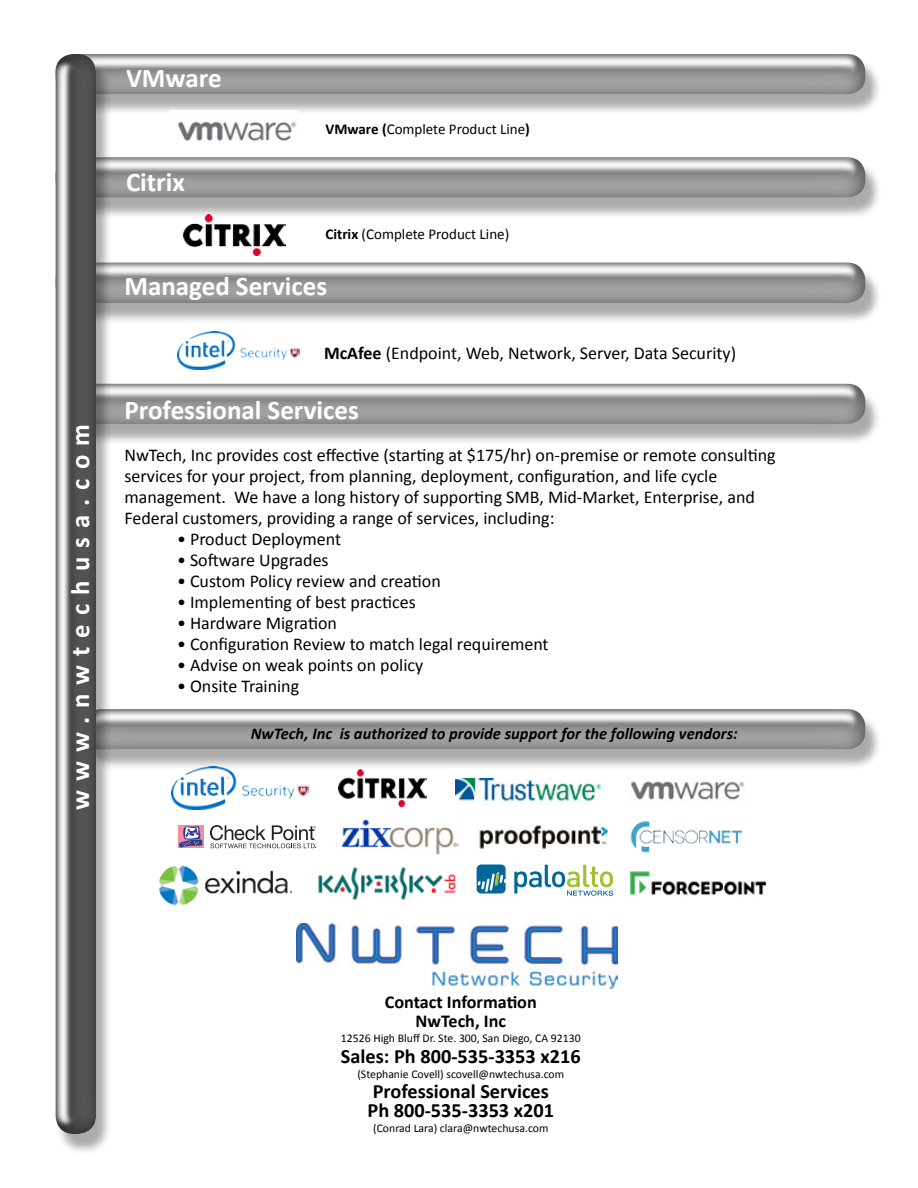
<style>
.page{position:relative;width:918px;height:1188px;background:#fff}
.page>*{position:absolute;margin:0;border:0;box-sizing:border-box;transform-origin:0 0}
.t1{font:700 27px "Calibri";color:#fff}
.t2{font:700 26.85px "Calibri";letter-spacing:.34em;color:#fff}
.t3{font:700 20.25px "Calibri";color:#000}
.t4{font:700 18.15px "Calibri";color:#000}
.t5{font:18px/21px "Calibri";color:#000}
.t6{font:italic 700 16.5px "Calibri";color:#000}
.t7{font:15px "Calibri";color:#000}
.t8{font:11.7px "Calibri";color:#000}
.s1{font-weight:700}
</style>
<div class="page">
<div style="left:55px;top:162px;width:826px;height:57px;background:#000;opacity:.33"></div>
<div style="left:54px;top:157px;width:812px;height:43px;background:#717275;opacity:.66"></div>
<svg style="left:54px;top:157px;width:812px;height:21px;background:#b4b5b5"></svg>
<div style="left:55px;top:58px;width:826px;height:58px;background:#000;opacity:.33"></div>
<div style="left:54px;top:54px;width:812px;height:42px;background:#717275;opacity:.66"></div>
<svg style="left:54px;top:54px;width:812px;height:21px;background:#b3b3b4"></svg>
<div style="left:82px;top:713px;width:799px;height:58px;background:#000;opacity:.33"></div>
<div style="left:81px;top:709px;width:785px;height:42px;background:#717275;opacity:.66"></div>
<svg style="left:112px;top:709px;width:754px;height:21px;background:#b3b3b4"></svg>
<div style="left:64px;top:388px;width:818px;height:57px;background:#000;opacity:.33"></div>
<div style="left:63px;top:384px;width:804px;height:42px;background:#717275;opacity:.66"></div>
<svg style="left:112px;top:384px;width:755px;height:21px;background:#b5b5b6"></svg>
<div style="left:55px;top:267px;width:826px;height:57px;background:#000;opacity:.33"></div>
<div style="left:54px;top:262px;width:812px;height:43px;background:#717275;opacity:.66"></div>
<svg style="left:54px;top:262px;width:812px;height:21px;background:#b6b7b7"></svg>
<div style="left:55px;top:58px;width:57px;height:1097px;background:#000;opacity:.33"></div>
<div style="left:56px;top:53px;width:42px;height:1082px;background:#717275;opacity:.66"></div>
<svg style="left:56px;top:53px;width:20px;height:1082px;background:#969696"></svg>
<img style="left:177px;top:331px;width:122px;height:39px">
<img style="left:338px;top:770px;width:89px;height:36px">
<img style="left:455px;top:779px;width:146px;height:23px">
<img style="left:631px;top:781px;width:114px;height:19px">
<img style="left:172px;top:767px;width:136px;height:42px">
<img style="left:170px;top:110px;width:129px;height:32px">
<img style="left:183px;top:214px;width:102px;height:42px">
<img style="left:297px;top:923px;width:321px;height:67px">
<img style="left:158px;top:865px;width:135px;height:41px">
<img style="left:318px;top:867px;width:138px;height:33px">
<svg style="left:477px;top:864px;width:29px;height:29px"></svg>
<svg style="left:477px;top:865px;width:29px;height:29px"></svg>
<svg style="left:514px;top:865px;width:99px;height:31px"></svg>
<img style="left:630px;top:871px;width:136px;height:25px">
<svg style="left:178px;top:825px;width:26px;height:23px"></svg>
<svg style="left:179px;top:826px;width:23px;height:22px"></svg>
<svg style="left:210px;top:825px;width:106px;height:23px"></svg>
<img style="left:630px;top:820px;width:113px;height:33px">
<img style="left:341px;top:819px;width:117px;height:36px">
<img style="left:479px;top:825px;width:130px;height:24px">
<p class="t2" style="left:63px;top:810px;width:388px;rotate:-90deg">www.nwtechusa.com</p>
<p class="t1" style="left:126px;top:61px;width:97px">VMware</p>
<p class="t1" style="left:126px;top:165px;width:60px">Citrix</p>
<p class="t7" style="left:326px;top:119px;width:206px"><span class="s1">VMware (</span>Complete Product Line<span class="s1">)</span></p>
<p class="t7" style="left:326px;top:224px;width:185px"><span class="s1">Citrix</span> (Complete Product Line)</p>
<p class="t1" style="left:124px;top:269px;width:204px">Managed Services</p>
<p class="t5" style="left:324px;top:343px;width:414px"><span class="s1">McAfee</span> (Endpoint, Web, Network, Server, Data Security)</p>
<p class="t1" style="left:124px;top:392px;width:236px">Professional Services</p>
<p class="t5" style="left:124px;top:444px;width:653px">NwTech, Inc provides cost effective (starting at $175/hr) on-premise or remote consulting services for your project, from planning, deployment, configuration, and life cycle management. We have a long history of supporting SMB, Mid-Market, Enterprise, and Federal customers, providing a range of services, including:</p>
<p class="t5" style="left:177px;top:528px;width:166px">• Product Deployment</p>
<p class="t5" style="left:177px;top:549px;width:153px">• Software Upgrades</p>
<p class="t5" style="left:177px;top:570px;width:265px">• Custom Policy review and creation</p>
<p class="t5" style="left:177px;top:591px;width:240px">• Implementing of best practices</p>
<p class="t5" style="left:177px;top:612px;width:162px">• Hardware Migration</p>
<p class="t5" style="left:177px;top:633px;width:373px">• Configuration Review to match legal requirement</p>
<p class="t5" style="left:177px;top:654px;width:248px">• Advise on weak points on policy</p>
<p class="t5" style="left:177px;top:676px;width:124px">• Onsite Training</p>
<p class="t6" style="left:251px;top:723px;width:489px">NwTech, Inc is authorized to provide support for the following vendors:</p>
<p class="t4" style="left:385px;top:990px;width:154px">Contact Information</p>
<p class="t4" style="left:416px;top:1009px;width:92px">NwTech, Inc</p>
<p class="t8" style="left:341px;top:1031px;width:241px">12526 High Bluff Dr. Ste. 300, San Diego, CA 92130</p>
<p class="t3" style="left:341px;top:1044px;width:241px">Sales: Ph 800-535-3353 x216</p>
<p class="t8" style="left:357px;top:1067px;width:208px">(Stephanie Covell) scovell@nwtechusa.com</p>
<p class="t3" style="left:373px;top:1078px;width:178px">Professional Services</p>
<p class="t3" style="left:368px;top:1097px;width:188px">Ph 800-535-3353 x201</p>
<p class="t8" style="left:373px;top:1121px;width:177px">(Conrad Lara) clara@nwtechusa.com</p>
</div>
